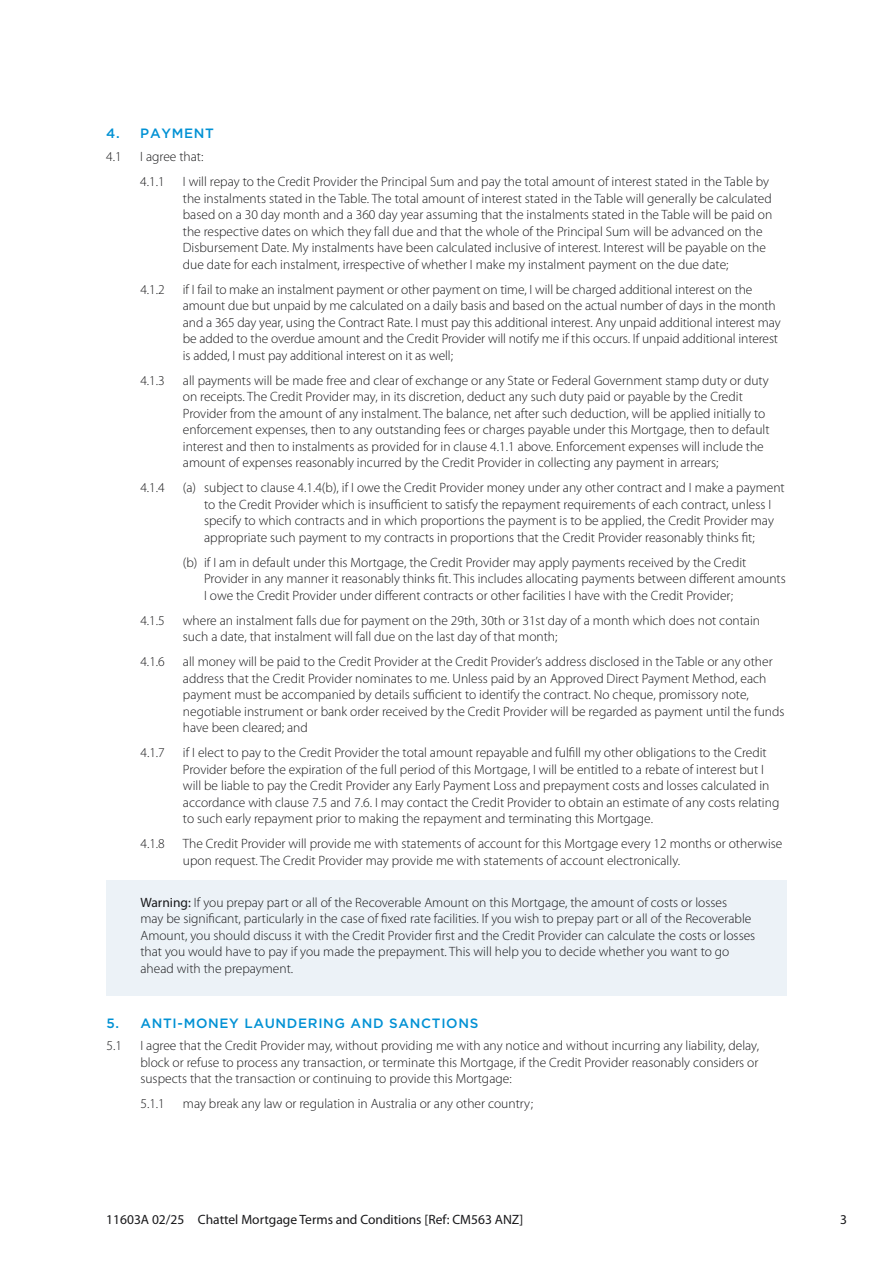
<style>
.page{position:relative;width:893px;height:1263px;background:#fff}
.page>*{position:absolute;margin:0;border:0;box-sizing:border-box;transform-origin:0 0}
.t1{font:300 13.5px/16.5px "Myriad Pro";color:#18181a}
.t2{font:13.5px "Myriad Pro";color:#18181a}
.t3{font:500 13.5px "Gotham";letter-spacing:.05em;color:#0091d4}
.s1{font-weight:400}
</style>
<div class="page">
<div style="left:106px;top:880px;width:681px;height:115px;background:#ecf2f7"></div>
<p class="t3" style="left:106px;top:126px;width:109px">4. PAYMENT</p>
<p class="t1" style="left:106px;top:149px;width:17px">4.1</p>
<p class="t1" style="left:140px;top:144px;width:65px;line-height:25px">I agree that:<br>4.1.1</p>
<p class="t1" style="left:183px;top:174px;width:591px">I will repay to the Credit Provider the Principal Sum and pay the total amount of interest stated in the Table by the instalments stated in the Table. The total amount of interest stated in the Table will generally be calculated based on a 30 day month and a 360 day year assuming that the instalments stated in the Table will be paid on the respective dates on which they fall due and that the whole of the Principal Sum will be advanced on the Disbursement Date. My instalments have been calculated inclusive of interest. Interest will be payable on the due date for each instalment, irrespective of whether I make my instalment payment on the due date;</p>
<p class="t1" style="left:140px;top:281px;width:26px">4.1.2</p>
<p class="t1" style="left:183px;top:281px;width:599px">if I fail to make an instalment payment or other payment on time, I will be charged additional interest on the amount due but unpaid by me calculated on a daily basis and based on the actual number of days in the month and a 365 day year, using the Contract Rate. I must pay this additional interest. Any unpaid additional interest may be added to the overdue amount and the Credit Provider will notify me if this occurs. If unpaid additional interest is added, I must pay additional interest on it as well;</p>
<p class="t1" style="left:140px;top:372px;width:26px">4.1.3</p>
<p class="t1" style="left:183px;top:372px;width:588px">all payments will be made free and clear of exchange or any State or Federal Government stamp duty or duty on receipts. The Credit Provider may, in its discretion, deduct any such duty paid or payable by the Credit Provider from the amount of any instalment. The balance, net after such deduction, will be applied initially to enforcement expenses, then to any outstanding fees or charges payable under this Mortgage, then to default interest and then to instalments as provided for in clause 4.1.1 above. Enforcement expenses will include the amount of expenses reasonably incurred by the Credit Provider in collecting any payment in arrears;</p>
<p class="t1" style="left:140px;top:480px;width:26px">4.1.4</p>
<p class="t1" style="left:204px;top:480px;width:582px;text-indent:-21px">(a) subject to clause 4.1.4(b), if I owe the Credit Provider money under any other contract and I make a payment to the Credit Provider which is insufficient to satisfy the repayment requirements of each contract, unless I specify to which contracts and in which proportions the payment is to be applied, the Credit Provider may appropriate such payment to my contracts in proportions that the Credit Provider reasonably thinks fit;</p>
<p class="t1" style="left:204px;top:554px;width:583px;text-indent:-21px">(b) if I am in default under this Mortgage, the Credit Provider may apply payments received by the Credit<br>Provider in any manner it reasonably thinks fit. This includes allocating payments between different amounts<br>I owe the Credit Provider under different contracts or other facilities I have with the Credit Provider;</p>
<p class="t1" style="left:140px;top:612px;width:26px">4.1.5</p>
<p class="t1" style="left:183px;top:612px;width:579px">where an instalment falls due for payment on the 29th, 30th or 31st day of a month which does not contain such a date, that instalment will fall due on the last day of that month;</p>
<p class="t1" style="left:140px;top:654px;width:26px">4.1.6</p>
<p class="t1" style="left:183px;top:654px;width:603px">all money will be paid to the Credit Provider at the Credit Provider’s address disclosed in the Table or any other address that the Credit Provider nominates to me. Unless paid by an Approved Direct Payment Method, each payment must be accompanied by details sufficient to identify the contract. No cheque, promissory note, negotiable instrument or bank order received by the Credit Provider will be regarded as payment until the funds have been cleared; and</p>
<p class="t1" style="left:140px;top:745px;width:26px">4.1.7</p>
<p class="t1" style="left:183px;top:745px;width:598px">if I elect to pay to the Credit Provider the total amount repayable and fulfill my other obligations to the Credit Provider before the expiration of the full period of this Mortgage, I will be entitled to a rebate of interest but I will be liable to pay the Credit Provider any Early Payment Loss and prepayment costs and losses calculated in accordance with clause 7.5 and 7.6. I may contact the Credit Provider to obtain an estimate of any costs relating to such early repayment prior to making the repayment and terminating this Mortgage.</p>
<p class="t1" style="left:140px;top:836px;width:26px">4.1.8</p>
<p class="t1" style="left:183px;top:836px;width:601px">The Credit Provider will provide me with statements of account for this Mortgage every 12 months or otherwise upon request. The Credit Provider may provide me with statements of account electronically.</p>
<p class="t1" style="left:140px;top:894px;width:616px"><span class="s1">Warning:</span> If you prepay part or all of the Recoverable Amount on this Mortgage, the amount of costs or losses<br>may be significant, particularly in the case of fixed rate facilities. If you wish to prepay part or all of the Recoverable Amount, you should discuss it with the Credit Provider first and the Credit Provider can calculate the costs or losses that you would have to pay if you made the prepayment. This will help you to decide whether you want to go ahead with the prepayment.</p>
<p class="t3" style="left:106px;top:1015px;width:373px">5. ANTI-MONEY LAUNDERING AND SANCTIONS</p>
<p class="t1" style="left:106px;top:1038px;width:17px">5.1</p>
<p class="t1" style="left:140px;top:1038px;width:620px;text-align:justify">I agree that the Credit Provider may, without providing me with any notice and without incurring any liability, delay, block or refuse to process any transaction, or terminate this Mortgage, if the Credit Provider reasonably considers or suspects that the transaction or continuing to provide this Mortgage:</p>
<p class="t1" style="left:140px;top:1096px;width:26px">5.1.1</p>
<p class="t1" style="left:183px;top:1096px;width:352px">may break any law or regulation in Australia or any other country;</p>
<p class="t2" style="left:106px;top:1211px;width:418px">11603A 02/25 Chattel Mortgage Terms and Conditions [Ref: CM563 ANZ]</p>
<p class="t2" style="left:840px;top:1211px;width:8px">3</p>
</div>
